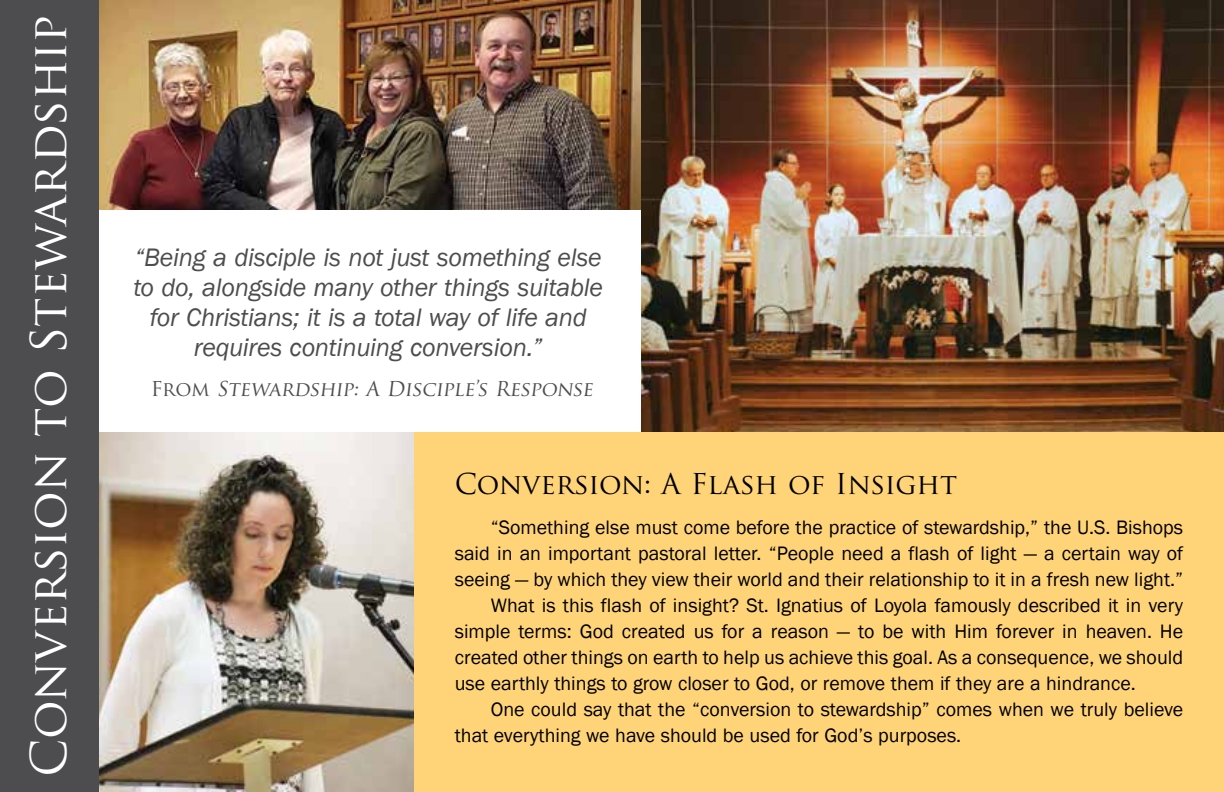
<style>
.page{position:relative;width:1224px;height:792px;background:#fff}
.page>*{position:absolute;margin:0;border:0;box-sizing:border-box;transform-origin:0 0}
.t1{font:48px "Trajan Pro";letter-spacing:-.015em;color:#fff}
.t2{font:28px "Trajan Pro";letter-spacing:-.005em;color:#000}
.t3{font:italic 26px/30px "Franklin Gothic";letter-spacing:-.01em;color:#4d4d4f;text-align:center}
.t4{font:20px/26px "Franklin Gothic";color:#000;text-align:justify}
.t5{font:20px "Trajan Pro";letter-spacing:-.02em;color:#4d4d4f}
</style>
<div class="page">
<img style="left:99px;top:0;width:543px;height:210px">
<img style="left:642px;top:0;width:582px;height:432px">
<div style="left:399px;top:432px;width:825px;height:360px;background:#ffd478"></div>
<img style="left:99px;top:432px;width:315px;height:360px">
<div style="left:0;top:0;width:99px;height:792px;background:#4d4d4f"></div>
<hr style="left:1223px;top:480px;width:1px;height:312px;background:#4d4d4f">
<p class="t1" style="left:18px;top:777px;width:764px;rotate:-90deg">Conversion to Stewardship</p>
<p class="t3" style="left:134px;top:243px;width:471px">“Being a disciple is not just something else to do, alongside many other things suitable for Christians; it is a total way of life and requires continuing conversion.”</p>
<p class="t5" style="left:151px;top:376px;width:447px">From Stewardship: A Disciple’s Response</p>
<p class="t2" style="left:455px;top:466px;width:504px">Conversion: A Flash of Insight</p>
<p class="t4" style="left:455px;top:515px;width:730px;text-indent:36px">“Something else must come before the practice of stewardship,” the U.S. Bishops said in an important pastoral letter. “People need a flash of light — a certain way of seeing — by which they view their world and their relationship to it in a fresh new light.”</p>
<p class="t4" style="left:455px;top:593px;width:730px;text-indent:36px">What is this flash of insight? St. Ignatius of Loyola famously described it in very simple terms: God created us for a reason — to be with Him forever in heaven. He created other things on earth to help us achieve this goal. As a consequence, we should use earthly things to grow closer to God, or remove them if they are a hindrance.</p>
<p class="t4" style="left:455px;top:697px;width:730px;text-indent:36px">One could say that the “conversion to stewardship” comes when we truly believe that everything we have should be used for God’s purposes.</p>
</div>
